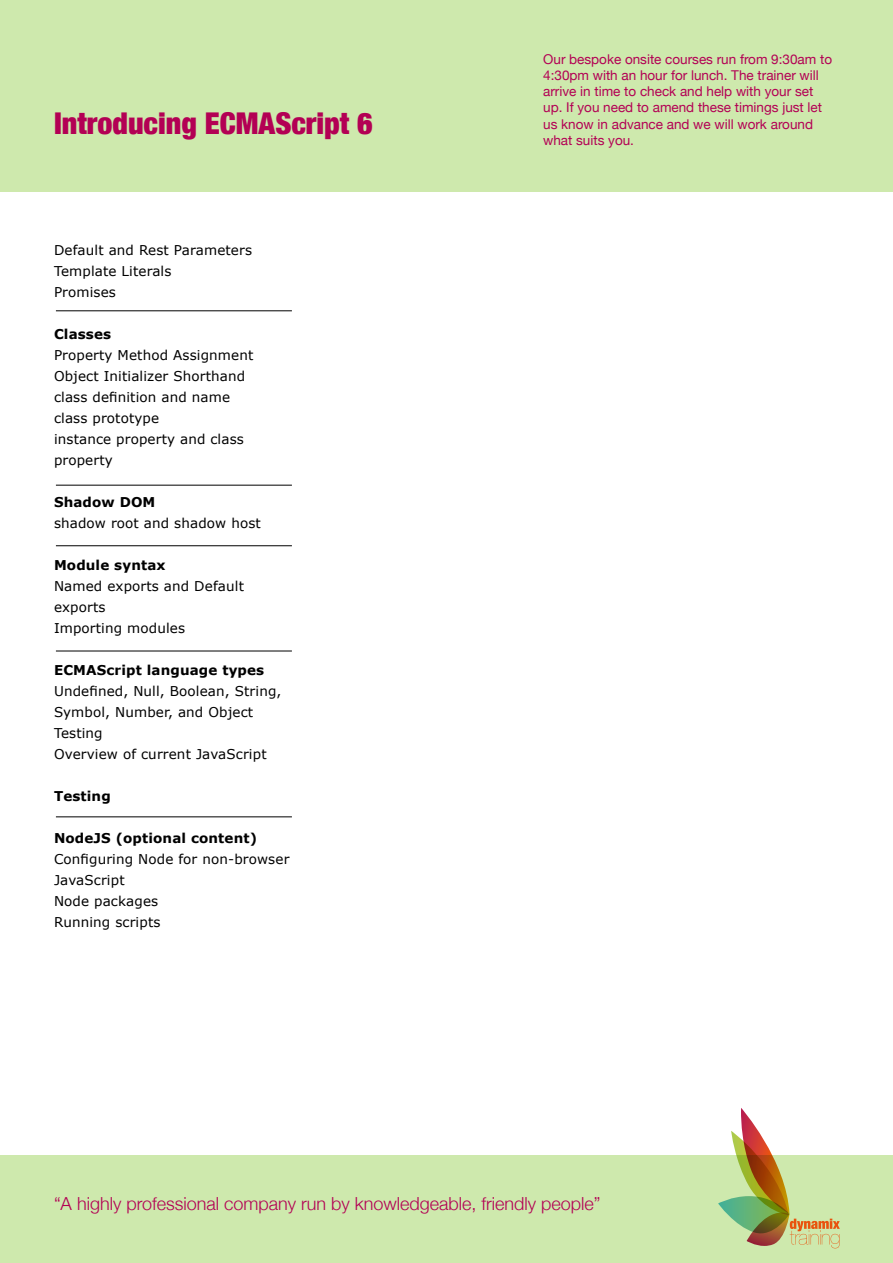
<style>
.page{position:relative;width:893px;height:1263px;background:#fff}
.page>*{position:absolute;margin:0;border:0;box-sizing:border-box;transform-origin:0 0}
.t1{font:900 condensed 30px "Helvetica Neue";color:#b30054}
.t2{font:300 18px "Helvetica Neue";color:#b30054}
.t3{font:13.5px/21px "Verdana";letter-spacing:.01em;color:#000}
.t4{font:13.5px/16.2px "Helvetica Neue";color:#b30054}
.t5{font:700 13.5px "Verdana";letter-spacing:.01em;color:#000}
</style>
<div class="page">
<div style="left:0;top:0;width:893px;height:191px;background:#cee9ad"></div>
<div style="left:1px;top:1155px;width:892px;height:108px;background:#cee9ad"></div>
<svg style="left:718px;top:1108px;width:122px;height:140px"></svg>
<hr style="left:0;top:1155px;width:1px;height:108px;background:#cee9ad">
<hr style="left:56px;top:816px;width:236px;height:1px;background:#000">
<hr style="left:56px;top:651px;width:236px;height:1px;background:#000">
<hr style="left:56px;top:545px;width:236px;height:1px;background:#000">
<hr style="left:56px;top:485px;width:236px;height:1px;background:#000">
<hr style="left:56px;top:310px;width:236px;height:1px;background:#000">
<h1 class="t1" style="left:54px;top:98px;width:320px">Introducing ECMAScript 6</h1>
<p class="t3" style="left:54px;top:240px;width:200px">Default and Rest Parameters<br>Template Literals<br>Promises</p>
<p class="t5" style="left:54px;top:325px;width:59px">Classes</p>
<p class="t3" style="left:54px;top:345px;width:201px">Property Method Assignment<br>Object Initializer Shorthand class definition and name class prototype<br>instance property and class property</p>
<p class="t5" style="left:54px;top:493px;width:103px">Shadow DOM</p>
<p class="t3" style="left:54px;top:513px;width:208px">shadow root and shadow host</p>
<p class="t5" style="left:54px;top:556px;width:113px">Module syntax</p>
<p class="t3" style="left:54px;top:576px;width:191px">Named exports and Default exports<br>Importing modules</p>
<p class="t5" style="left:54px;top:661px;width:212px">ECMAScript language types</p>
<p class="t3" style="left:54px;top:681px;width:229px">Undefined, Null, Boolean, String,<br>Symbol, Number, and Object<br>Testing<br>Overview of current JavaScript</p>
<p class="t5" style="left:54px;top:787px;width:58px">Testing</p>
<p class="t5" style="left:54px;top:829px;width:205px">NodeJS (optional content)</p>
<p class="t3" style="left:54px;top:849px;width:237px">Configuring Node for non-browser<br>JavaScript<br>Node packages<br>Running scripts</p>
<p class="t4" style="left:543px;top:52px;width:290px">Our bespoke onsite courses run from 9:30am to 4:30pm with an hour for lunch. The trainer will arrive in time to check and help with your set up. If you need to amend these timings just let us know in advance and we will work around what suits you.</p>
<h2 class="t2" style="left:54px;top:1189px;width:548px">“A highly professional company run by knowledgeable, friendly people”</h2>
</div>
